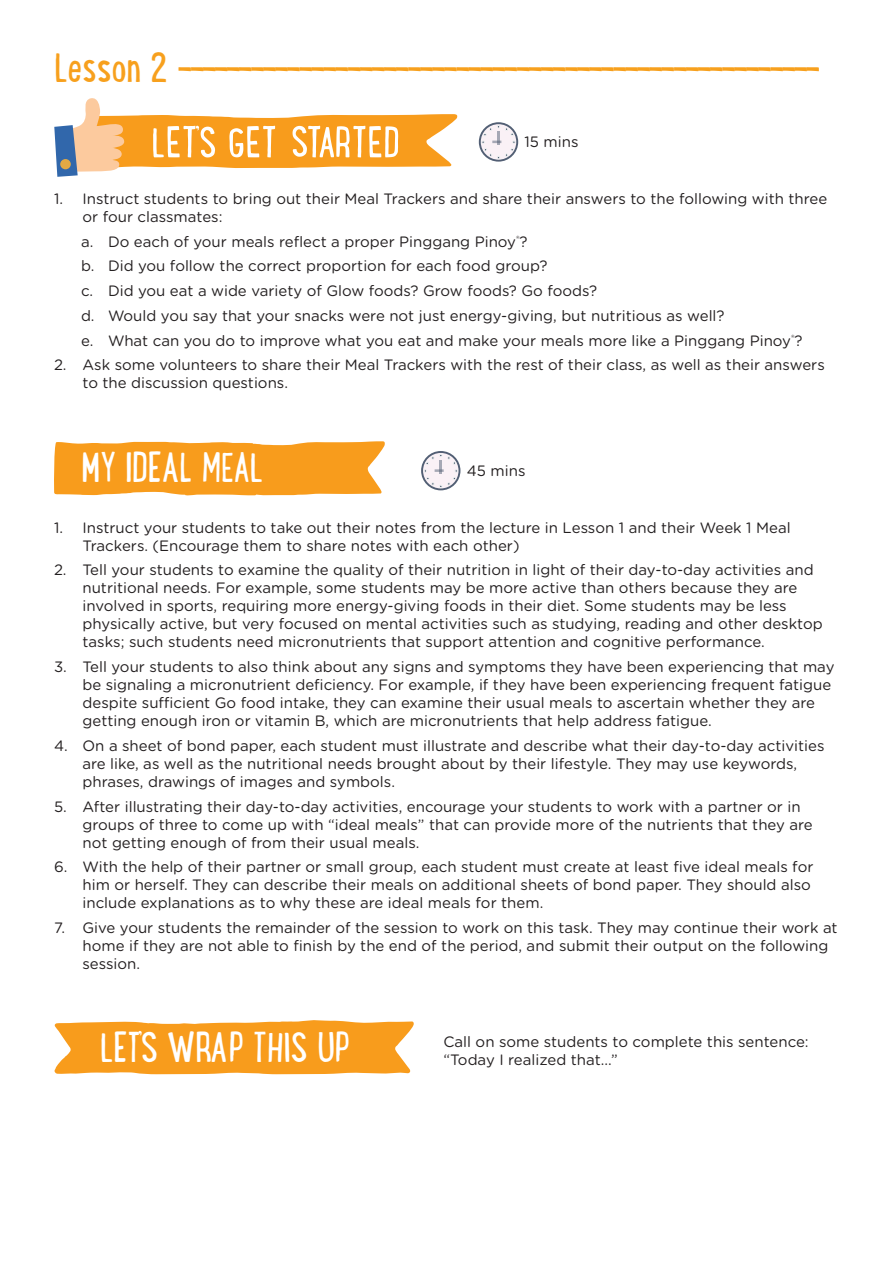
<style>
.page{position:relative;width:893px;height:1263px;background:#fff}
.page>*{position:absolute;margin:0;border:0;box-sizing:border-box;transform-origin:0 0}
.t1{font:37.5px "Lunch Box";letter-spacing:-.025em;color:#f7a01d}
.t2{font:37.5px "Lunch Box";letter-spacing:-.025em;color:#fff}
.t3{font:15px/18px "Gotham Rounded";color:#231f20}
</style>
<div class="page">
<svg style="left:54px;top:98px;width:404px;height:79px"></svg>
<div style="left:479px;top:122px;width:39px;height:40px;border:2px solid #525f74;border-radius:50%"></div>
<svg style="left:482px;top:125px;width:33px;height:34px"></svg>
<div style="left:421px;top:451px;width:39px;height:39px;border:2px solid #525f74;border-radius:50%"></div>
<svg style="left:424px;top:454px;width:34px;height:34px"></svg>
<svg style="left:54px;top:441px;width:331px;height:55px;background:#f8a531"></svg>
<svg style="left:54px;top:1020px;width:360px;height:54px;background:#f8a532"></svg>
<h1 class="t1" style="left:54px;top:36px;width:769px">Lesson 2 -----------------------------------------------------</h1>
<p class="t3" style="left:525px;top:132px;width:55px">15 mins</p>
<p class="t3" style="left:82px;top:189px;width:746px;text-indent:-28px">1. Instruct students to bring out their Meal Trackers and share their answers to the following with three or four classmates:</p>
<p class="t3" style="left:81px;top:228px;width:723px;line-height:24.8px">a. Do each of your meals reflect a proper Pinggang Pinoy<sup>®</sup>?<br>b. Did you follow the correct proportion for each food group?<br>c. Did you eat a wide variety of Glow foods? Grow foods? Go foods?<br>d. Would you say that your snacks were not just energy-giving, but nutritious as well?<br>e. What can you do to improve what you eat and make your meals more like a Pinggang Pinoy<sup>®</sup>?</p>
<p class="t3" style="left:82px;top:355px;width:744px;text-indent:-28px">2. Ask some volunteers to share their Meal Trackers with the rest of their class, as well as their answers to the discussion questions.</p>
<h1 class="t2" style="left:81px;top:436px;width:184px">MY IDEAL MEAL</h1>
<p class="t3" style="left:467px;top:461px;width:60px">45 mins</p>
<p class="t3" style="left:82px;top:517px;width:710px;text-indent:-28px">1. Instruct your students to take out their notes from the lecture in Lesson 1 and their Week 1 Meal<br>Trackers. (Encourage them to share notes with each other)</p>
<p class="t3" style="left:82px;top:560px;width:742px;text-indent:-28px">2. Tell your students to examine the quality of their nutrition in light of their day-to-day activities and nutritional needs. For example, some students may be more active than others because they are involved in sports, requiring more energy-giving foods in their diet. Some students may be less physically active, but very focused on mental activities such as studying, reading and other desktop tasks; such students need micronutrients that support attention and cognitive performance.</p>
<p class="t3" style="left:82px;top:657px;width:753px;text-indent:-28px">3. Tell your students to also think about any signs and symptoms they have been experiencing that may be signaling a micronutrient deficiency. For example, if they have been experiencing frequent fatigue despite sufficient Go food intake, they can examine their usual meals to ascertain whether they are getting enough iron or vitamin B, which are micronutrients that help address fatigue.</p>
<p class="t3" style="left:82px;top:736px;width:743px;text-indent:-28px">4. On a sheet of bond paper, each student must illustrate and describe what their day-to-day activities are like, as well as the nutritional needs brought about by their lifestyle. They may use keywords, phrases, drawings of images and symbols.</p>
<p class="t3" style="left:82px;top:796px;width:732px;text-indent:-28px">5. After illustrating their day-to-day activities, encourage your students to work with a partner or in groups of three to come up with “ideal meals” that can provide more of the nutrients that they are not getting enough of from their usual meals.</p>
<p class="t3" style="left:82px;top:857px;width:732px;text-indent:-28px">6. With the help of their partner or small group, each student must create at least five ideal meals for him or herself. They can describe their meals on additional sheets of bond paper. They should also include explanations as to why these are ideal meals for them.</p>
<p class="t3" style="left:82px;top:918px;width:757px;text-indent:-28px">7. Give your students the remainder of the session to work on this task. They may continue their work at home if they are not able to finish by the end of the period, and submit their output on the following session.</p>
<h1 class="t2" style="left:100px;top:1015px;width:252px">LET’S WRAP THIS UP</h1>
<p class="t3" style="left:443px;top:1032px;width:367px">Call on some students to complete this sentence: “Today I realized that...”</p>
</div>
